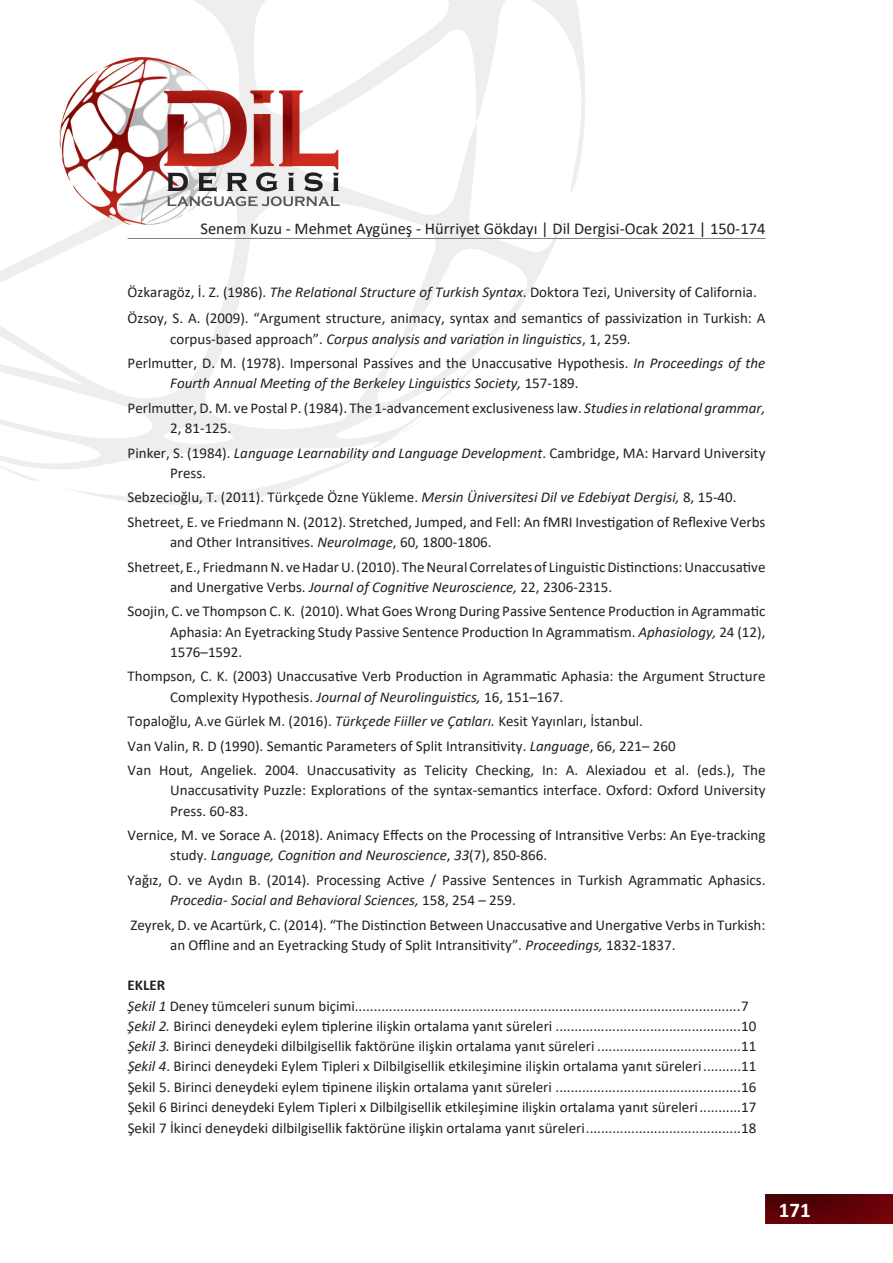
<style>
.page{position:relative;width:893px;height:1263px;background:#fff}
.page>*{position:absolute;margin:0;border:0;box-sizing:border-box;transform-origin:0 0}
.t1{font:700 21px "Calibri";color:#fff}
.t2{font:16.5px "Calibri";color:#231f20}
.t3{font:15px/24.5px "Calibri";color:#231f20}
.t4{font:italic 15px/24.5px "Calibri";color:#231f20}
.t5{font:15px/20.2px "Calibri";color:#1f2020}
.s1{font-style:italic}
.s2{font-style:normal}
.s3{color:#1f2020}
.s4{font-weight:700}
</style>
<div class="page">
<svg style="left:0;top:0;width:585px;height:504px"></svg>
<img style="left:192px;top:58px;width:35px;height:167px">
<img style="left:192px;top:91px;width:146px;height:79px">
<img style="left:279px;top:91px;width:13px;height:75px">
<img style="left:250px;top:114px;width:12px;height:52px">
<svg style="left:250px;top:91px;width:12px;height:13px"></svg>
<img style="left:192px;top:91px;width:47px;height:75px">
<img style="left:60px;top:57px;width:132px;height:168px">
<svg style="left:167px;top:172px;width:173px;height:34px;background:#b3b2b3"></svg>
<hr style="left:128px;top:238px;width:637px;height:1px;background:#808285">
<img style="left:765px;top:1194px;width:128px;height:30px">
<p class="t2" style="left:200px;top:217px;width:566px">Senem Kuzu - Mehmet Aygüneş - Hürriyet Gökdayı | Dil Dergisi-Ocak 2021 | 150-174</p>
<p class="t3" style="left:128px;top:279px;width:639px;line-height:25.2px">Özkaragöz, İ. Z. (1986). <span class="s1">The Relational Structure of Turkish Syntax</span>. Doktora Tezi, University of California.<br>Özsoy, S. A. (2009). “Argument structure, animacy, syntax and semantics of passivization in Turkish: A</p>
<p class="t3" style="left:128px;top:326px;width:639px;text-indent:43px">corpus-based approach”. <span class="s1">Corpus analysis and variation in linguistics</span>, 1, 259.<br>Perlmutter, D. M. (1978). Impersonal Passives and the Unaccusative Hypothesis. <span class="s1">In Proceedings of the</span></p>
<p class="t4" style="left:128px;top:371px;width:639px;text-indent:43px">Fourth Annual Meeting of the Berkeley Linguistics Society, <span class="s2">157-189.<br>Perlmutter, D. M. ve Postal P. (1984). The 1-advancement exclusiveness law.</span> Studies in relational grammar,</p>
<p class="t3" style="left:128px;top:416px;width:639px;text-indent:43px">2, 81-125.<br>Pinker, S. (1984). <span class="s1">Language Learnability and Language Development</span>. Cambridge, MA: Harvard University</p>
<p class="t3" style="left:128px;top:460px;width:639px;text-indent:43px">Press.<br>Sebzecioğlu, T. (2011). Türkçede Özne Yükleme. <span class="s1">Mersin Üniversitesi Dil ve Edebiyat Dergisi,</span> 8, 15-40.<br>Shetreet, E. ve Friedmann <span class="s3">N.</span> (2012). Stretched, Jumped, and Fell: An fMRI Investigation of Reflexive Verbs</p>
<p class="t3" style="left:128px;top:530px;width:639px;text-indent:43px">and Other Intransitives. <span class="s1">NeuroImage</span>, 60, 1800-1806.<br>Shetreet, E., Friedmann <span class="s3">N.</span> ve Hadar U. (2010). The Neural Correlates of Linguistic Distinctions: Unaccusative</p>
<p class="t3" style="left:128px;top:574px;width:639px;text-indent:43px">and Unergative Verbs. <span class="s1">Journal of Cognitive Neuroscience,</span> 22, 2306-2315.<br>Soojin, C. ve Thompson C. K. (2010). What Goes Wrong During Passive Sentence Production in Agrammatic</p>
<p class="t3" style="left:170px;top:621px;width:597px;line-height:20.2px">Aphasia: An Eyetracking Study Passive Sentence Production In Agrammatism. <span class="s1">Aphasiology,</span> 24 (12),<br>1576–1592.</p>
<p class="t3" style="left:170px;top:666px;width:597px;line-height:20.2px;text-indent:-43px">Thompson, C. K. (2003) Unaccusative Verb Production in Agrammatic Aphasia: the Argument Structure<br>Complexity Hypothesis. <span class="s1">Journal of Neurolinguistics,</span> 16, 151–167.</p>
<p class="t3" style="left:128px;top:709px;width:639px">Topaloğlu, A.ve Gürlek M. (2016). <span class="s1">Türkçede Fiiller ve Çatıları.</span> Kesit Yayınları, İstanbul.<br>Van Valin, R. D (1990). Semantic Parameters of Split Intransitivity. <span class="s1">Language</span>, 66, 221– 260<br>Van Hout, Angeliek. 2004. Unaccusativity as Telicity Checking, In: A. Alexiadou et al. (eds.), The</p>
<p class="t3" style="left:170px;top:780px;width:597px;line-height:20.2px">Unaccusativity Puzzle: Explorations of the syntax-semantics interface. Oxford: Oxford University<br>Press. 60-83.</p>
<p class="t5" style="left:170px;top:825px;width:597px;text-indent:-43px">Vernice, M. ve Sorace A. (2018). Animacy Effects on the Processing of Intransitive Verbs: An Eye-tracking study. <span class="s1">Language, Cognition and Neuroscience</span>, <span class="s1">33</span>(7), 850-866.</p>
<p class="t3" style="left:170px;top:869px;width:597px;line-height:20.2px;text-indent:-43px">Yağız, O. ve Aydın B. (2014). Processing Active / Passive Sentences in Turkish Agrammatic Aphasics.<br><span class="s1">Procedia- Social and Behavioral Sciences,</span> 158, 254 – 259.</p>
<p class="t3" style="left:170px;top:914px;width:597px;line-height:20.2px;text-indent:-40px">Zeyrek, D. ve Acartürk, C. (2014). “The Distinction Between Unaccusative and Unergative Verbs in Turkish: an Offline and an Eyetracking Study of Split Intransitivity”. <span class="s1">Proceedings,</span> 1832-1837.</p>
<p class="t3" style="left:128px;top:975px;width:630px;line-height:20.4px"><span class="s4">EKLER<br></span><span class="s1">Şekil 1</span> Deney tümceleri sunum biçimi......................................................................................................7<br><span class="s1">Şekil 2.</span> Birinci deneydeki eylem tiplerine ilişkin ortalama yanıt süreleri .................................................10<br><span class="s1">Şekil 3.</span> Birinci deneydeki dilbilgisellik faktörüne ilişkin ortalama yanıt süreleri ......................................11<br><span class="s1">Şekil 4</span>. Birinci deneydeki Eylem Tipleri x Dilbilgisellik etkileşimine ilişkin ortalama yanıt süreleri..........11<br>Şekil 5. Birinci deneydeki eylem tipinene ilişkin ortalama yanıt süreleri .................................................16<br>Şekil 6 Birinci deneydeki Eylem Tipleri x Dilbilgisellik etkileşimine ilişkin ortalama yanıt süreleri...........17<br>Şekil 7 İkinci deneydeki dilbilgisellik faktörüne ilişkin ortalama yanıt süreleri.........................................18</p>
<h1 class="t1" style="left:779px;top:1195px;width:33px">171</h1>
</div>
